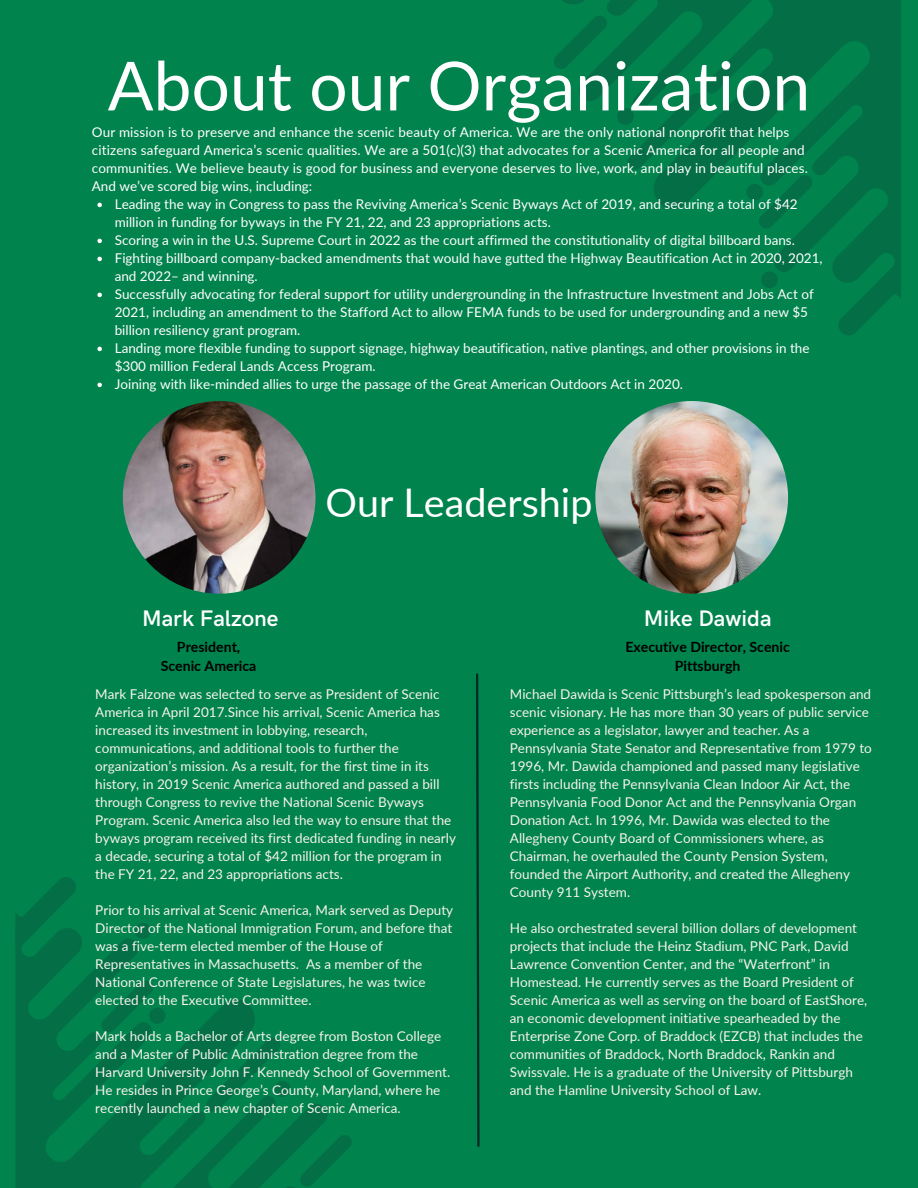
<style>
.page{position:relative;width:918px;height:1188px;background:#00834c}
.page>*{position:absolute;margin:0;border:0;box-sizing:border-box;transform-origin:0 0}
.t1{font:67.8px "Lato";color:#fff}
.t2{font:39.45px "Lato";color:#fff}
.t3{font:600 22.5px "HK Grotesk";color:#fff}
.t4{font:700 14.1px/19.2px "Lato";color:#000;text-align:center}
.t5{font:13.5px/18px "Lato";color:#f7f3ec}
.t6{font:13.5px/18px "Lato";color:#fff}
</style>
<div class="page">
<svg style="left:15px;top:931px;width:312px;height:257px"></svg>
<svg style="left:15px;top:877px;width:61px;height:69px"></svg>
<svg style="left:135px;top:923px;width:16px;height:16px"></svg>
<svg style="left:203px;top:1035px;width:87px;height:80px"></svg>
<svg style="left:297px;top:1132px;width:55px;height:56px"></svg>
<svg style="left:53px;top:978px;width:112px;height:103px"></svg>
<svg style="left:562px;top:0;width:339px;height:280px"></svg>
<svg style="left:839px;top:264px;width:62px;height:71px"></svg>
<svg style="left:761px;top:271px;width:17px;height:17px"></svg>
<svg style="left:617px;top:90px;width:90px;height:83px"></svg>
<svg style="left:554px;top:13px;width:56px;height:59px"></svg>
<svg style="left:746px;top:125px;width:116px;height:107px"></svg>
<img style="left:123px;top:401px;width:192px;height:193px;border-radius:50%">
<img style="left:595px;top:401px;width:193px;height:193px;border-radius:50%">
<svg style="left:97px;top:203px;width:5px;height:4px"></svg>
<svg style="left:97px;top:239px;width:5px;height:4px"></svg>
<svg style="left:97px;top:257px;width:5px;height:4px"></svg>
<svg style="left:97px;top:293px;width:5px;height:4px"></svg>
<svg style="left:97px;top:347px;width:5px;height:4px"></svg>
<svg style="left:97px;top:383px;width:5px;height:4px"></svg>
<svg style="left:476px;top:673px;width:4px;height:474px"></svg>
<p class="t1" style="left:108px;top:44px;width:704px">About our Organization</p>
<p class="t6" style="left:92px;top:123px;width:718px">Our mission is to preserve and enhance the scenic beauty of America. We are the only national nonprofit that helps citizens safeguard America’s scenic qualities. We are a 501(c)(3) that advocates for a Scenic America for all people and communities. We believe beauty is good for business and everyone deserves to live, work, and play in beautiful places.</p>
<p class="t6" style="left:92px;top:177px;width:222px">And we’ve scored big wins, including:</p>
<p class="t6" style="left:115px;top:195px;width:685px">Leading the way in Congress to pass the Reviving America’s Scenic Byways Act of 2019, and securing a total of $42 million in funding for byways in the FY 21, 22, and 23 appropriations acts.</p>
<p class="t6" style="left:115px;top:231px;width:682px">Scoring a win in the U.S. Supreme Court in 2022 as the court affirmed the constitutionality of digital billboard bans.</p>
<p class="t6" style="left:115px;top:249px;width:709px">Fighting billboard company-backed amendments that would have gutted the Highway Beautification Act in 2020, 2021, and 2022– and winning.</p>
<p class="t6" style="left:115px;top:285px;width:701px">Successfully advocating for federal support for utility undergrounding in the Infrastructure Investment and Jobs Act of<br>2021, including an amendment to the Stafford Act to allow FEMA funds to be used for undergrounding and a new $5 billion resiliency grant program.</p>
<p class="t6" style="left:115px;top:339px;width:696px">Landing more flexible funding to support signage, highway beautification, native plantings, and other provisions in the $300 million Federal Lands Access Program.</p>
<p class="t6" style="left:115px;top:375px;width:570px">Joining with like-minded allies to urge the passage of the Great American Outdoors Act in 2020.</p>
<h2 class="t3" style="left:142px;top:606px;width:138px">Mark Falzone</h2>
<h3 class="t4" style="left:177px;top:637px;width:65px">President,</h3>
<h4 class="t4" style="left:161px;top:656px;width:97px">Scenic America</h4>
<p class="t2" style="left:325px;top:479px;width:269px">Our Leadership</p>
<p class="t3" style="left:644px;top:606px;width:129px">Mike Dawida</p>
<p class="t4" style="left:625px;top:637px;width:166px">Executive Director, Scenic<br>Pittsburgh</p>
<p class="t5" style="left:95px;top:685px;width:362px">Mark Falzone was selected to serve as President of Scenic America in April 2017.Since his arrival, Scenic America has increased its investment in lobbying, research, communications, and additional tools to further the organization’s mission. As a result, for the first time in its history, in 2019 Scenic America authored and passed a bill through Congress to revive the National Scenic Byways Program. Scenic America also led the way to ensure that the byways program received its first dedicated funding in nearly a decade, securing a total of $42 million for the program in the FY 21, 22, and 23 appropriations acts.</p>
<p class="t5" style="left:95px;top:901px;width:359px">Prior to his arrival at Scenic America, Mark served as Deputy Director of the National Immigration Forum, and before that was a five-term elected member of the House of Representatives in Massachusetts. As a member of the National Conference of State Legislatures, he was twice elected to the Executive Committee.</p>
<p class="t5" style="left:95px;top:1027px;width:356px">Mark holds a Bachelor of Arts degree from Boston College and a Master of Public Administration degree from the Harvard University John F. Kennedy School of Government.<br>He resides in Prince George’s County, Maryland, where he recently launched a new chapter of Scenic America.</p>
<h3 class="t5" style="left:510px;top:685px;width:364px">Michael Dawida is Scenic Pittsburgh’s lead spokesperson and scenic visionary. He has more than 30 years of public service experience as a legislator, lawyer and teacher. As a Pennsylvania State Senator and Representative from 1979 to 1996, Mr. Dawida championed and passed many legislative firsts including the Pennsylvania Clean Indoor Air Act, the Pennsylvania Food Donor Act and the Pennsylvania Organ Donation Act. In 1996, Mr. Dawida was elected to the Allegheny County Board of Commissioners where, as Chairman, he overhauled the County Pension System, founded the Airport Authority, and created the Allegheny County 911 System.</h3>
<p class="t5" style="left:510px;top:919px;width:359px">He also orchestrated several billion dollars of development projects that include the Heinz Stadium, PNC Park, David Lawrence Convention Center, and the “Waterfront” in Homestead. He currently serves as the Board President of Scenic America as well as serving on the board of EastShore, an economic development initiative spearheaded by the Enterprise Zone Corp. of Braddock (EZCB) that includes the communities of Braddock, North Braddock, Rankin and Swissvale. He is a graduate of the University of Pittsburgh and the Hamline University School of Law.</p>
</div>
